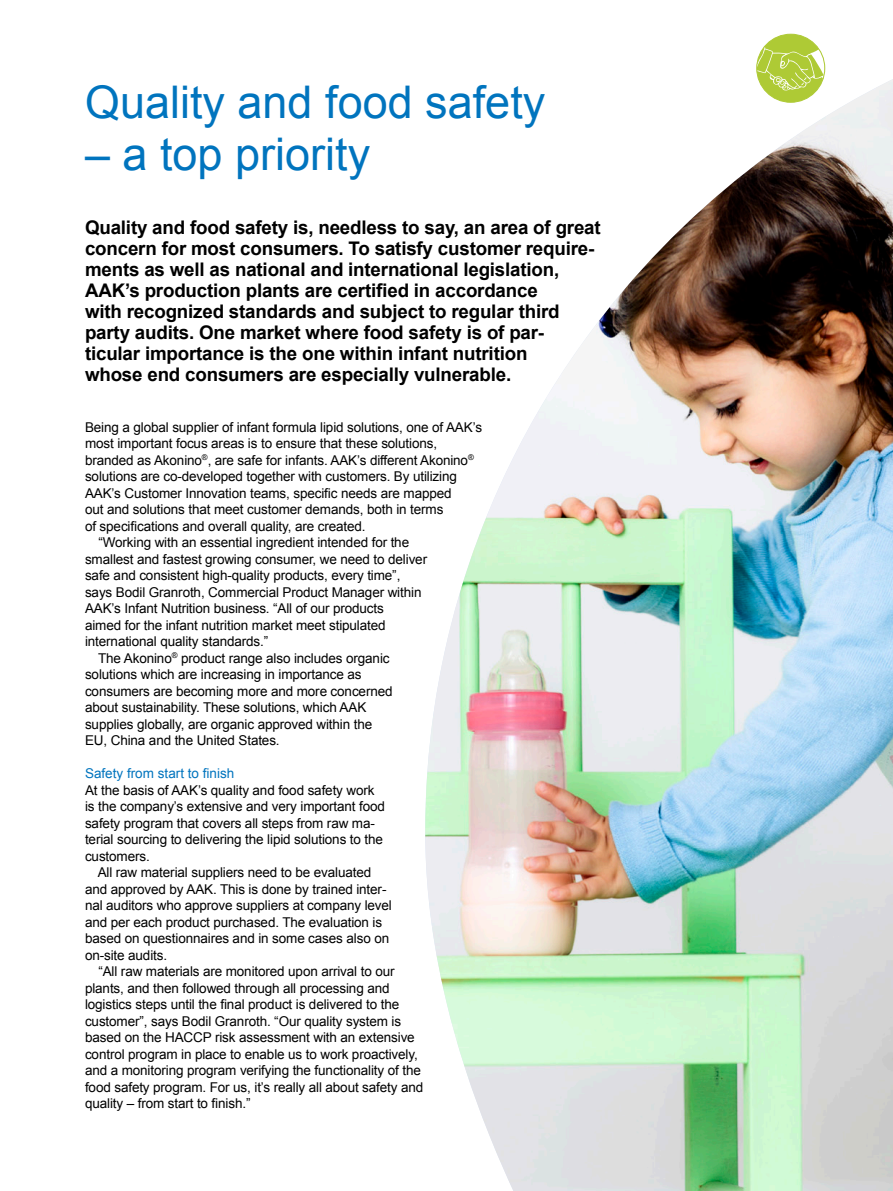
<style>
.page{position:relative;width:893px;height:1191px;background:#fff}
.page>*{position:absolute;margin:0;border:0;box-sizing:border-box;transform-origin:0 0}
.NY_RUBBE{font:45px "Arial";color:#0074be}
.NY_INGRESS{font:700 18.75px/21px "Arial";letter-spacing:-.01em;color:#000}
.NY_BRÖD{font:13.5px/16.5px "Arial";letter-spacing:-.01em;color:#000}
.NY_UB{font:13.5px "Arial";color:#0074be}
</style>
<div class="page">
<svg style="left:756px;top:33px;width:70px;height:46px;fill:#aeca35"></svg>
<img style="left:425px;top:79px;width:468px;height:1112px">
<p class="NY_RUBBE" style="left:85px;top:73px;width:462px">Quality and food safety</p>
<p class="NY_RUBBE" style="left:85px;top:125px;width:287px">– a top priority</p>
<p class="NY_INGRESS" style="left:85px;top:217px;width:517px">Quality and food safety is, needless to say, an area of great concern for most consumers. To satisfy customer require&shy;ments as well as national and international legislation, AAK’s production plants are certified in accordance<br>with recognized standards and subject to regular third party audits. One market where food safety is of par&shy;ticular importance is the one within infant nutrition<br>whose end consumers are especially vulnerable.</p>
<p class="NY_BRÖD" style="left:85px;top:419px;width:399px">Being a global supplier of infant formula lipid solutions, one of AAK’s most important focus areas is to ensure that these solutions, branded as Akonino<sup>®</sup>, are safe for infants. AAK’s different Akonino<sup>® </sup>solutions are co-developed together with customers. By utilizing AAK’s Customer Innovation teams, specific needs are mapped<br>out and solutions that meet customer demands, both in terms<br>of specifications and overall quality, are created.</p>
<p class="NY_BRÖD" style="left:85px;top:534px;width:344px;text-indent:13px">“Working with an essential ingredient intended for the smallest and fastest growing consumer, we need to deliver safe and consistent high-quality products, every time”, says Bodil Granroth, Commercial Product Manager within AAK’s Infant Nutrition business. “All of our products<br>aimed for the infant nutrition market meet stipulated international quality standards.”</p>
<p class="NY_BRÖD" style="left:85px;top:650px;width:309px;text-indent:13px">The Akonino<sup>®</sup> product range also includes organic solutions which are increasing in importance as consumers are becoming more and more concerned about sustainability. These solutions, which AAK supplies globally, are organic approved within the EU, China and the United States.</p>
<p class="NY_UB" style="left:85px;top:764px;width:151px">Safety from start to finish</p>
<p class="NY_BRÖD" style="left:85px;top:782px;width:302px">At the basis of AAK’s quality and food safety work is the company’s extensive and very important food safety program that covers all steps from raw ma&shy;terial sourcing to delivering the lipid solutions to the customers.</p>
<p class="NY_BRÖD" style="left:85px;top:864px;width:308px;text-indent:13px">All raw material suppliers need to be evaluated and approved by AAK. This is done by trained inter&shy;nal auditors who approve suppliers at company level and per each product purchased. The evaluation is based on questionnaires and in some cases also on on-site audits.</p>
<p class="NY_BRÖD" style="left:85px;top:963px;width:340px;text-indent:13px">“All raw materials are monitored upon arrival to our plants, and then followed through all processing and logistics steps until the final product is delivered to the customer”, says Bodil Granroth. “Our quality system is based on the HACCP risk assessment with an extensive control program in place to enable us to work proactively, and a monitoring program verifying the functionality of the food safety program. For us, it’s really all about safety and quality – from start to finish.”</p>
</div>
